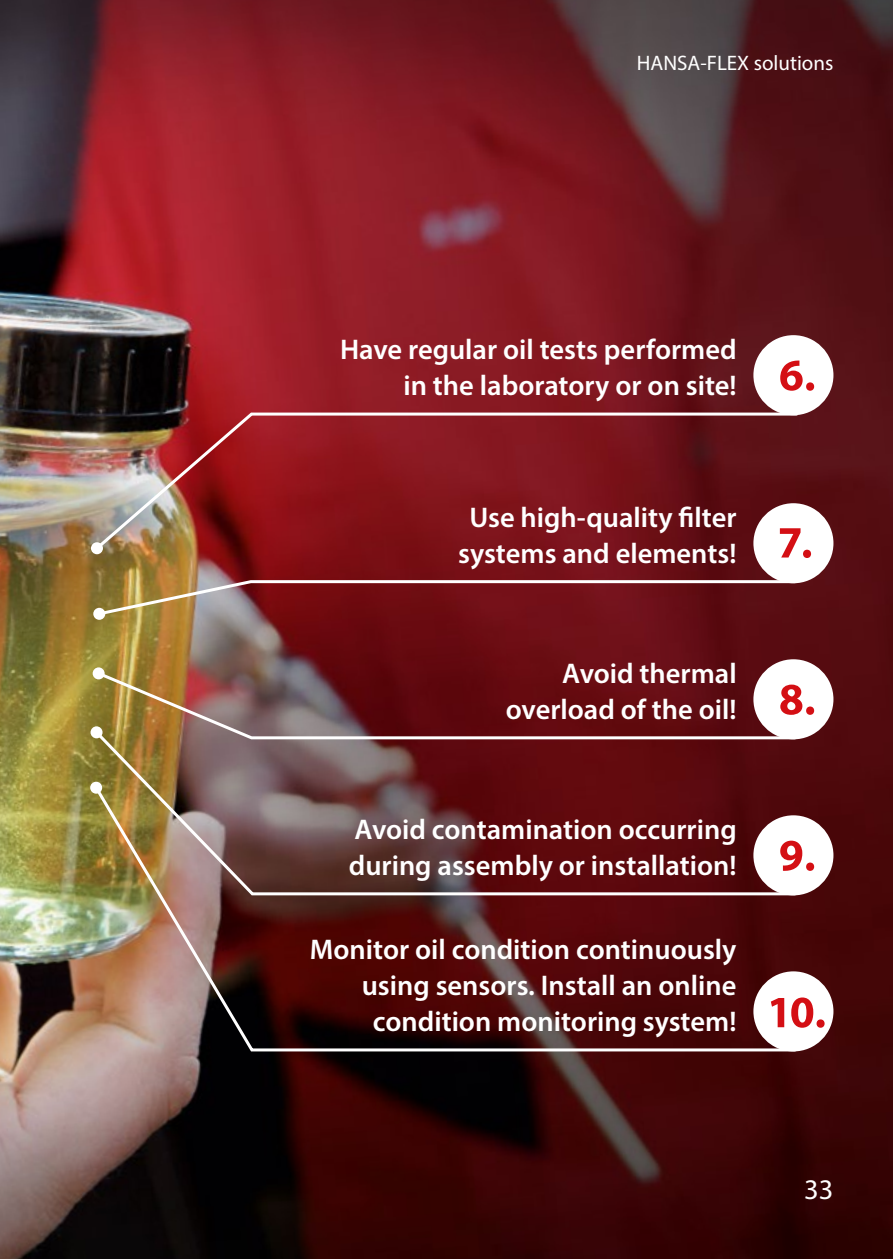
<style>
.page{position:relative;width:893px;height:1259px;background:#fff}
.page>*{position:absolute;margin:0;border:0;box-sizing:border-box;transform-origin:0 0}
.t1{font:600 28.5px/36px "Myriad Pro";color:#fff;text-align:right}
.t2{font:28.5px "Myriad Pro";color:#fff}
.t3{font:21px "Myriad Pro";color:#fff}
</style>
<div class="page">
<img style="left:0;top:0;width:893px;height:1259px">
<div style="left:753px;top:335px;width:80px;height:80px;background:#fff;border-radius:50%"></div>
<svg style="left:780px;top:360px;width:34px;height:31px"></svg>
<div style="left:753px;top:503px;width:80px;height:80px;background:#fff;border-radius:50%"></div>
<svg style="left:781px;top:528px;width:30px;height:30px"></svg>
<div style="left:753px;top:659px;width:80px;height:80px;background:#fff;border-radius:50%"></div>
<svg style="left:798px;top:686px;width:16px;height:29px"></svg>
<div style="left:753px;top:815px;width:80px;height:80px;background:#fff;border-radius:50%"></div>
<svg style="left:798px;top:843px;width:16px;height:28px"></svg>
<div style="left:753px;top:971px;width:80px;height:80px;background:#fff;border-radius:50%"></div>
<svg style="left:798px;top:997px;width:27px;height:30px"></svg>
<svg style="left:93px;top:411px;width:707px;height:141px;background:#85292d"></svg>
<div style="left:91px;top:542px;width:12px;height:12px;background:#fff;border-radius:50%"></div>
<svg style="left:96px;top:578px;width:702px;height:39px;background:#833a35"></svg>
<div style="left:93px;top:608px;width:12px;height:12px;background:#fff;border-radius:50%"></div>
<svg style="left:95px;top:669px;width:703px;height:59px;background:#793934"></svg>
<div style="left:93px;top:667px;width:12px;height:12px;background:#fff;border-radius:50%"></div>
<svg style="left:92px;top:728px;width:706px;height:55px;background:#753f39"></svg>
<div style="left:91px;top:726px;width:12px;height:12px;background:#fff;border-radius:50%"></div>
<svg style="left:92px;top:783px;width:706px;height:270px;background:#693632"></svg>
<div style="left:90px;top:781px;width:12px;height:12px;background:#fff;border-radius:50%"></div>
<p class="t3" style="left:637px;top:50px;width:198px">HANSA-FLEX solutions</p>
<p class="t1" style="left:340px;top:331px;width:398px">Have regular oil tests performed in the laboratory or on site!</p>
<p class="t1" style="left:458px;top:499px;width:280px;text-align:center">Use high-quality filter systems and elements!</p>
<p class="t1" style="left:506px;top:655px;width:232px">Avoid thermal overload of the oil!</p>
<p class="t1" style="left:349px;top:811px;width:389px;text-align:left">Avoid contamination occurring during assembly or installation!</p>
<p class="t1" style="left:310px;top:931px;width:428px">Monitor oil condition continuously using sensors. Install an online condition monitoring system!</p>
<p class="t2" style="left:804px;top:1172px;width:31px">33</p>
</div>
